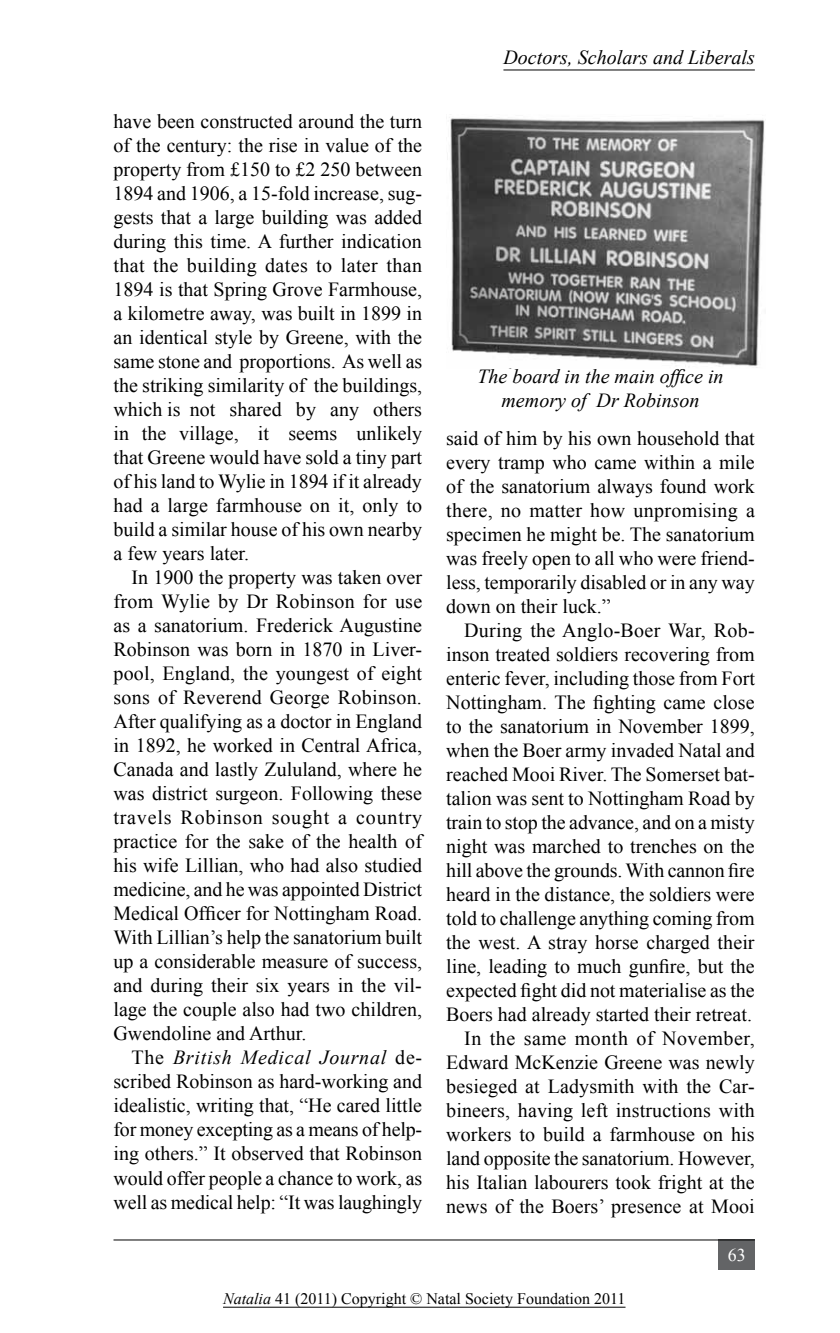
<style>
.page{position:relative;width:840px;height:1333px;background:#fff}
.page>*{position:absolute;margin:0;border:0;box-sizing:border-box;transform-origin:0 0}
.t1{font:20px/24px "Times New Roman";color:#000;text-align:justify}
.t2{font:italic 20px/24px "Times New Roman";color:#000;text-align:center}
.t3{font:18px "Times New Roman";color:#fff}
.t4{font:16px "Times New Roman";color:#000}
.s1{font-style:italic}
</style>
<div class="page">
<hr style="left:503px;top:70px;width:251px;height:1px;background:#000">
<div style="left:718px;top:1239px;width:36px;height:30px;background:#636466"></div>
<hr style="left:113px;top:1239px;width:641px;height:1px;background:#000">
<hr style="left:223px;top:1306px;width:402px;height:1px;background:#000">
<img style="left:450px;top:118px;width:314px;height:250px">
<p class="t1" style="left:113px;top:109px;width:310px">have been constructed around the turn of the century: the rise in value of the property from £150 to £2 250 between 1894 and 1906, a 15-fold increase, sug&shy;gests that a large building was added during this time. A further indication that the building dates to later than 1894 is that Spring Grove Farmhouse, a kilometre away, was built in 1899 in an identical style by Greene, with the same stone and proportions. As well as the striking similarity of the buildings, which is not shared by any others in the village, it seems unlikely that Greene would have sold a tiny part of his land to Wylie in 1894 if it already had a large farmhouse on it, only to build a similar house of his own nearby a few years later.</p>
<p class="t1" style="left:113px;top:565px;width:310px;text-indent:18px">In 1900 the property was taken over from Wylie by Dr Robinson for use as a sanatorium. Frederick Augustine Robinson was born in 1870 in Liver&shy;pool, England, the youngest of eight sons of Reverend George Robinson.<br>After qualifying as a doctor in England in 1892, he worked in Central Africa, Canada and lastly Zululand, where he was district surgeon. Following these travels Robinson sought a country practice for the sake of the health of his wife Lillian, who had also studied medicine, and he was appointed District Medical Officer for Nottingham Road.<br>With Lillian’s help the sanatorium built up a considerable measure of success, and during their six years in the vil&shy;lage the couple also had two children, Gwendoline and Arthur.</p>
<p class="t1" style="left:113px;top:1045px;width:310px;text-indent:18px">The <span class="s1">British Medical Journal</span> de&shy;scribed Robinson as hard-working and idealistic, writing that, “He cared little for money excepting as a means of help&shy;ing others.” It observed that Robinson would offer people a chance to work, as well as medical help: “It was laughingly</p>
<p class="t2" style="left:503px;top:45px;width:253px">Doctors, Scholars and Liberals</p>
<p class="t2" style="left:477px;top:363px;width:247px">The board in the main office in memory of Dr Robinson</p>
<p class="t1" style="left:446px;top:426px;width:310px">said of him by his own household that every tramp who came within a mile of the sanatorium always found work there, no matter how unpromising a specimen he might be. The sanatorium was freely open to all who were friend&shy;less, temporarily disabled or in any way down on their luck.”</p>
<p class="t1" style="left:446px;top:618px;width:310px;text-align:right">During the Anglo-Boer War, Rob&shy;inson treated soldiers recovering from enteric fever, including those from Fort Nottingham. The fighting came close to the sanatorium in November 1899, when the Boer army invaded Natal and reached Mooi River. The Somerset bat&shy;talion was sent to Nottingham Road by train to stop the advance, and on a misty night was marched to trenches on the hill above the grounds. With cannon fire heard in the distance, the soldiers were told to challenge anything coming from the west. A stray horse charged their line, leading to much gunfire, but the expected fight did not materialise as the Boers had already started their retreat.<br>In the same month of November, Edward McKenzie Greene was newly besieged at Ladysmith with the Car&shy;bineers, having left instructions with workers to build a farmhouse on his land opposite the sanatorium. However, his Italian labourers took fright at the news of the Boers’ presence at Mooi</p>
<p class="t3" style="left:727px;top:1242px;width:19px">63</p>
<p class="t4" style="left:223px;top:1288px;width:404px"><span class="s1">Natalia</span> 41 (2011) Copyright © Natal Society Foundation 2011</p>
</div>
